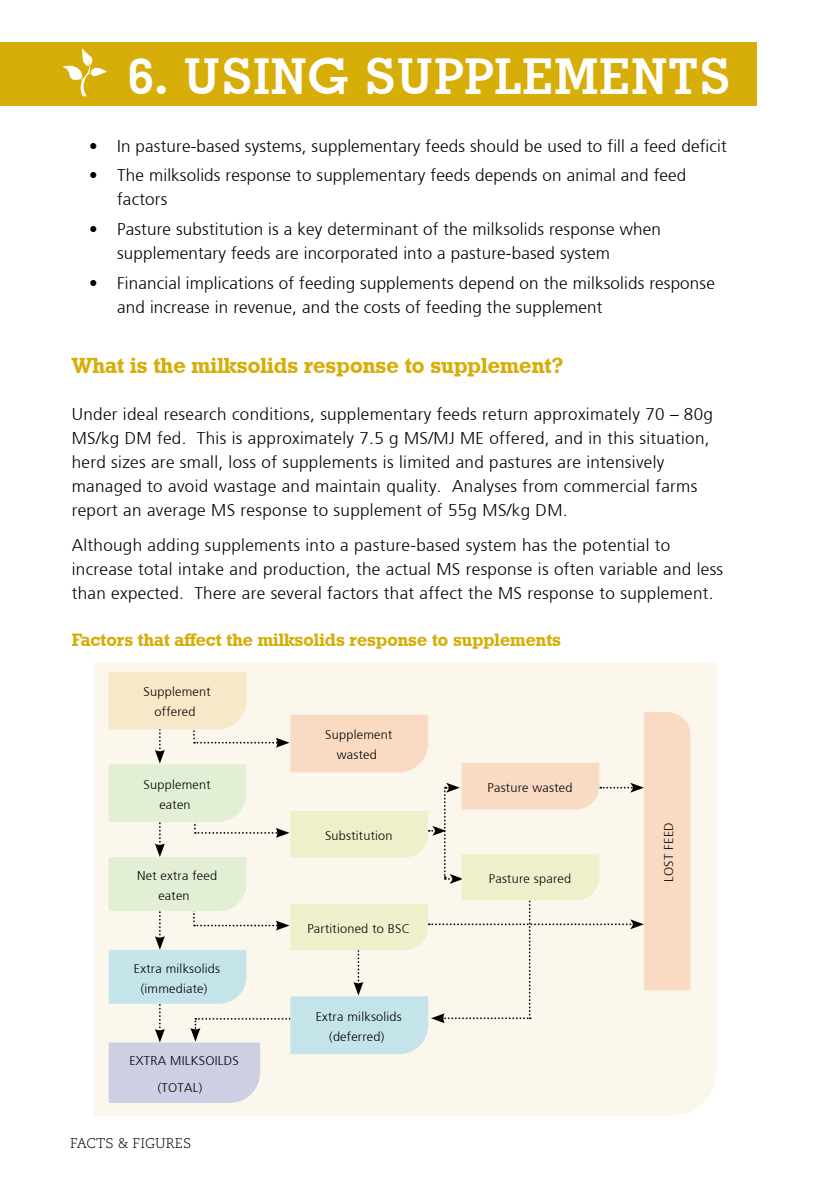
<style>
.page{position:relative;width:840px;height:1191px;background:#fff}
.page>*{position:absolute;margin:0;border:0;box-sizing:border-box;transform-origin:0 0}
.t1{font:700 49.6px "Geometric Slab 703 BT";letter-spacing:.02em;color:#fff}
.t2{font:22px "Geometric Slab 712 BT Bold A";color:#d7ad08}
.t3{font:18px "Geometric Slab 712 BT Bold A";color:#d7ad08}
.t4{font:300 17px/24px "Frutiger";letter-spacing:.02em;color:#000}
.t5{font:300 14px "Caecilia LT Std";color:#000}
.t6{font:300 12.6px/20px "Frutiger";letter-spacing:.02em;color:#000;text-align:center}
</style>
<div class="page">
<div style="left:0;top:43px;width:755px;height:63px;background:#d7ad08"></div>
<svg style="left:63px;top:48px;width:44px;height:49px"></svg>
<div style="left:94px;top:662px;width:622px;height:453px;background:#fcf7ed"></div>
<svg style="left:109px;top:671px;width:581px;height:431px;background:#f2eee1"></svg>
<h1 class="t1" style="left:127px;top:46px;width:604px">6. USING SUPPLEMENTS</h1>
<p class="t4" style="left:89px;top:134px;width:639px">• In pasture-based systems, supplementary feeds should be used to fill a feed deficit</p>
<p class="t4" style="left:117px;top:164px;width:570px;text-indent:-28px">• The milksolids response to supplementary feeds depends on animal and feed factors</p>
<p class="t4" style="left:117px;top:217px;width:545px;text-indent:-28px">• Pasture substitution is a key determinant of the milksolids response when supplementary feeds are incorporated into a pasture-based system</p>
<p class="t4" style="left:117px;top:271px;width:599px;text-indent:-28px">• Financial implications of feeding supplements depend on the milksolids response and increase in revenue, and the costs of feeding the supplement</p>
<p class="t2" style="left:72px;top:352px;width:492px">What is the milksolids response to supplement?</p>
<p class="t4" style="left:72px;top:402px;width:642px">Under ideal research conditions, supplementary feeds return approximately 70 – 80g MS/kg DM fed. This is approximately 7.5 g MS/MJ ME offered, and in this situation, herd sizes are small, loss of supplements is limited and pastures are intensively managed to avoid wastage and maintain quality. Analyses from commercial farms report an average MS response to supplement of 55g MS/kg DM.</p>
<p class="t4" style="left:72px;top:533px;width:652px">Although adding supplements into a pasture-based system has the potential to increase total intake and production, the actual MS response is often variable and less than expected. There are several factors that affect the MS response to supplement.</p>
<p class="t3" style="left:72px;top:628px;width:490px">Factors that affect the milksolids response to supplements</p>
<p class="t6" style="left:143px;top:682px;width:68px">Supplement offered</p>
<p class="t6" style="left:143px;top:775px;width:68px">Supplement eaten</p>
<p class="t6" style="left:137px;top:865px;width:81px">Net extra feed eaten</p>
<p class="t6" style="left:134px;top:958px;width:88px">Extra milksolids (immediate)</p>
<p class="t6" style="left:158px;top:1047px;width:82px;line-height:27px;text-align:left;text-indent:-28px">EXTRA MILKSOILDS (TOTAL)</p>
<p class="t5" style="left:70px;top:1135px;width:122px">FACTS &amp; FIGURES</p>
<p class="t6" style="left:325px;top:725px;width:68px">Supplement wasted</p>
<p class="t6" style="left:325px;top:826px;width:69px">Substitution</p>
<p class="t6" style="left:307px;top:918px;width:104px">Partitioned to BSC</p>
<p class="t6" style="left:315px;top:1006px;width:88px">Extra milksolids (deferred)</p>
<p class="t6" style="left:487px;top:777px;width:86px">Pasture wasted</p>
<p class="t6" style="left:488px;top:868px;width:84px">Pasture spared</p>
<p class="t6" style="left:658px;top:881px;width:61px;rotate:-90deg">LOST FEED</p>
</div>
